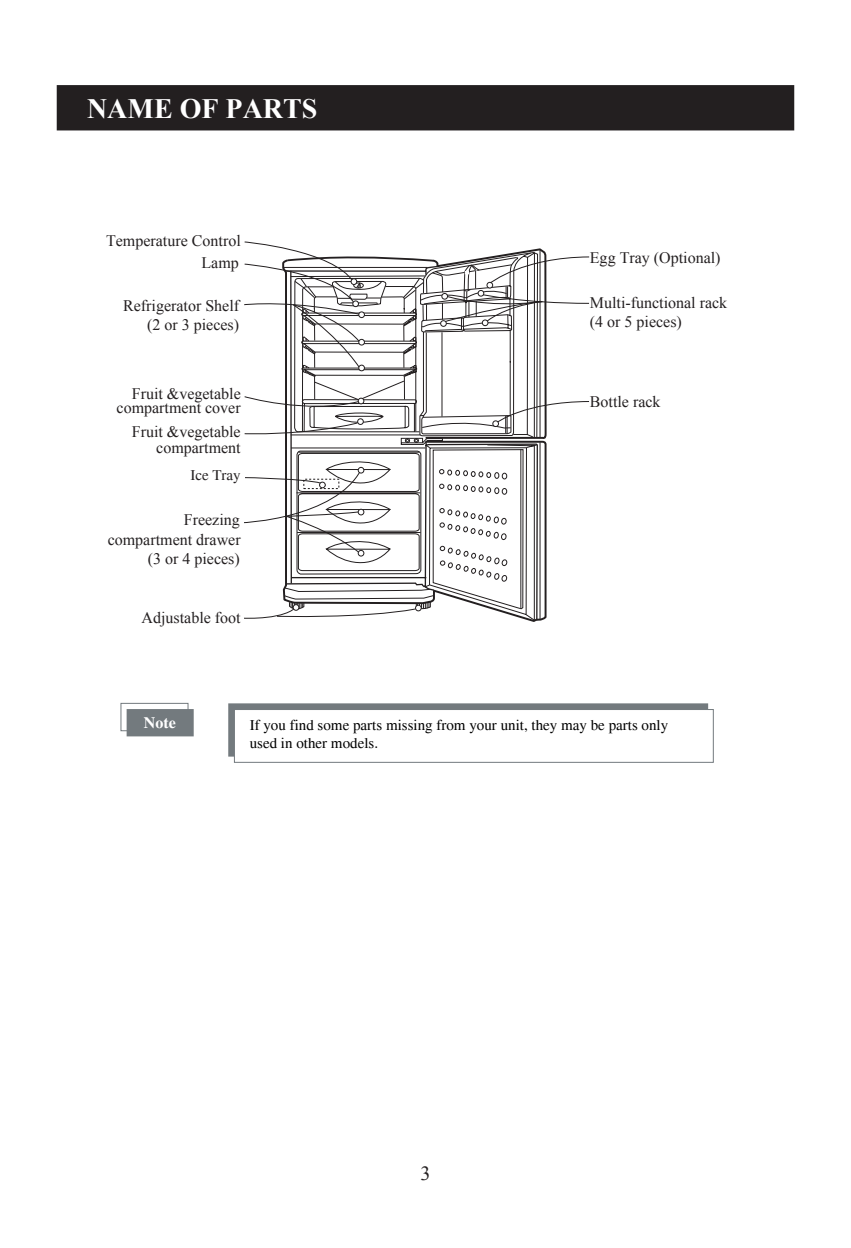
<style>
.page{position:relative;width:851px;height:1248px;background:#fff}
.page>*{position:absolute;margin:0;border:0;box-sizing:border-box;transform-origin:0 0}
.t1{font:700 28px "Times New Roman";color:#fff}
.t2{font:20px "Times New Roman";color:#231f20}
.t3{font:16px/19.2px "Times New Roman";color:#231f20;text-align:right}
.t4{font:700 16px "Times";color:#fff}
.t5{font:15px/18px "Times";color:#000}
.t6{font:15px "Times";color:#231f20}
</style>
<div class="page">
<div style="left:57px;top:85px;width:737px;height:45px;background:#231f20"></div>
<div style="left:120px;top:702px;width:68px;height:29px;border:1px solid #737a7e"></div>
<div style="left:127px;top:709px;width:67px;height:27px;background:#737a7e"></div>
<div style="left:228px;top:703px;width:480px;height:53px;background:#737a7e"></div>
<div style="left:234px;top:709px;width:479px;height:53px;background:#fff"></div>
<div style="left:234px;top:709px;width:479px;height:53px;border:1px solid #737a7e"></div>
<svg style="left:244px;top:241px;width:345px;height:380px"></svg>
<h1 class="t1" style="left:87px;top:89px;width:232px">NAME OF PARTS</h1>
<p class="t3" style="left:106px;top:229px;width:136px;line-height:22.4px">Temperature Control<br>Lamp</p>
<p class="t3" style="left:123px;top:295px;width:117px">Refrigerator Shelf (2 or 3 pieces)</p>
<p class="t3" style="left:117px;top:386px;width:126px;line-height:14px">Fruit &amp;vegetable compartment cover</p>
<p class="t3" style="left:132px;top:423px;width:110px;line-height:16px">Fruit &amp;vegetable compartment</p>
<p class="t6" style="left:190px;top:466px;width:52px">Ice Tray</p>
<p class="t3" style="left:108px;top:510px;width:134px">Freezing compartment drawer (3 or 4 pieces)</p>
<p class="t3" style="left:141px;top:607px;width:101px">Adjustable foot</p>
<p class="t3" style="left:589px;top:248px;width:132px">Egg Tray (Optional)</p>
<p class="t3" style="left:589px;top:293px;width:139px;text-align:left">Multi-functional rack (4 or 5 pieces)</p>
<p class="t3" style="left:589px;top:392px;width:72px">Bottle rack</p>
<p class="t4" style="left:144px;top:713px;width:33px">Note</p>
<p class="t5" style="left:250px;top:716px;width:420px">If you find some parts missing from your unit, they may be parts only used in other models.</p>
<p class="t2" style="left:420px;top:1159px;width:11px">3</p>
</div>
